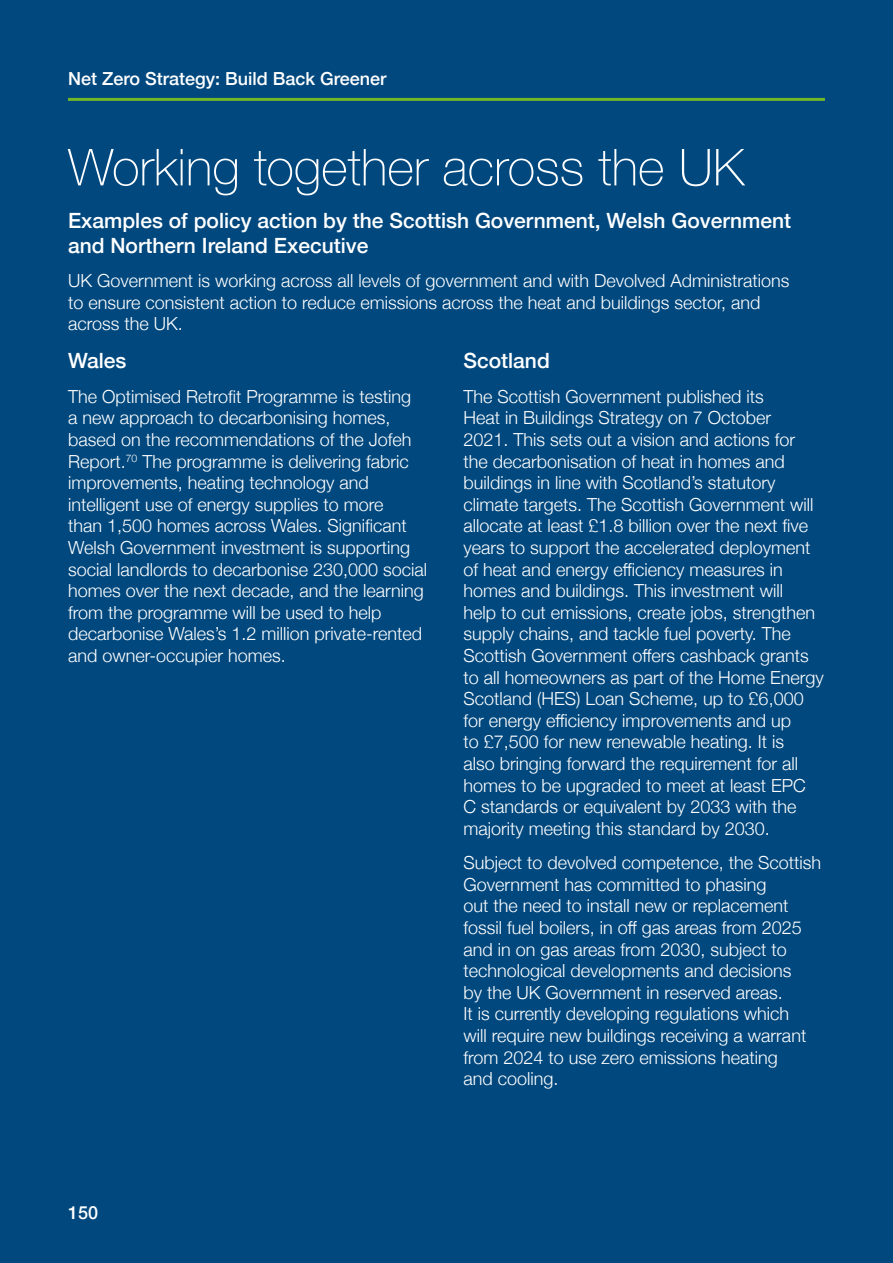
<style>
.page{position:relative;width:893px;height:1263px;background:#fff}
.page>*{position:absolute;margin:0;border:0;box-sizing:border-box;transform-origin:0 0}
.Heading_1_White{font:100 51px "Helvetica Neue";color:#fff}
.Heading_3_White{font:500 21px/25.2px "Helvetica Neue";color:#fff}
.Body_Copy_White{font:300 18px/21.6px "Helvetica Neue";color:#fff}
.t1{font:500 18px "Helvetica Neue";color:#fff}
</style>
<div class="page">
<div style="left:0;top:0;width:892px;height:1263px;background:#00487e"></div>
<hr style="left:68px;top:98px;width:757px;height:3px;background:#72b727">
<p class="t1" style="left:68px;top:64px;width:320px">Net Zero Strategy: Build Back Greener</p>
<h1 class="Heading_1_White" style="left:68px;top:129px;width:678px">Working together across the UK</h1>
<h3 class="Heading_3_White" style="left:68px;top:206px;width:725px">Examples of policy action by the Scottish Government, Welsh Government and Northern Ireland Executive</h3>
<p class="Body_Copy_White" style="left:68px;top:269px;width:723px">UK Government is working across all levels of government and with Devolved Administrations to ensure consistent action to reduce emissions across the heat and buildings sector, and across the UK.</p>
<h3 class="Heading_3_White" style="left:68px;top:347px;width:60px">Wales</h3>
<p class="Body_Copy_White" style="left:68px;top:384px;width:361px">The Optimised Retrofit Programme is testing<br>a new approach to decarbonising homes, based on the recommendations of the Jofeh Report.<sup>70</sup> The programme is delivering fabric improvements, heating technology and intelligent use of energy supplies to more<br>than 1,500 homes across Wales. Significant Welsh Government investment is supporting social landlords to decarbonise 230,000 social homes over the next decade, and the learning from the programme will be used to help decarbonise Wales’s 1.2 million private-rented and owner-occupier homes.</p>
<h3 class="Heading_3_White" style="left:463px;top:347px;width:88px">Scotland</h3>
<p class="Body_Copy_White" style="left:463px;top:384px;width:362px">The Scottish Government published its<br>Heat in Buildings Strategy on 7 October<br>2021. This sets out a vision and actions for the decarbonisation of heat in homes and buildings in line with Scotland’s statutory climate targets. The Scottish Government will allocate at least £1.8 billion over the next five years to support the accelerated deployment of heat and energy efficiency measures in homes and buildings. This investment will<br>help to cut emissions, create jobs, strengthen supply chains, and tackle fuel poverty. The Scottish Government offers cashback grants to all homeowners as part of the Home Energy Scotland (HES) Loan Scheme, up to £6,000 for energy efficiency improvements and up<br>to £7,500 for new renewable heating. It is<br>also bringing forward the requirement for all homes to be upgraded to meet at least EPC<br>C standards or equivalent by 2033 with the majority meeting this standard by 2030.</p>
<p class="Body_Copy_White" style="left:463px;top:850px;width:359px">Subject to devolved competence, the Scottish Government has committed to phasing<br>out the need to install new or replacement fossil fuel boilers, in off gas areas from 2025 and in on gas areas from 2030, subject to technological developments and decisions<br>by the UK Government in reserved areas.<br>It is currently developing regulations which<br>will require new buildings receiving a warrant from 2024 to use zero emissions heating<br>and cooling.</p>
<p class="t1" style="left:68px;top:1198px;width:32px">150</p>
</div>
